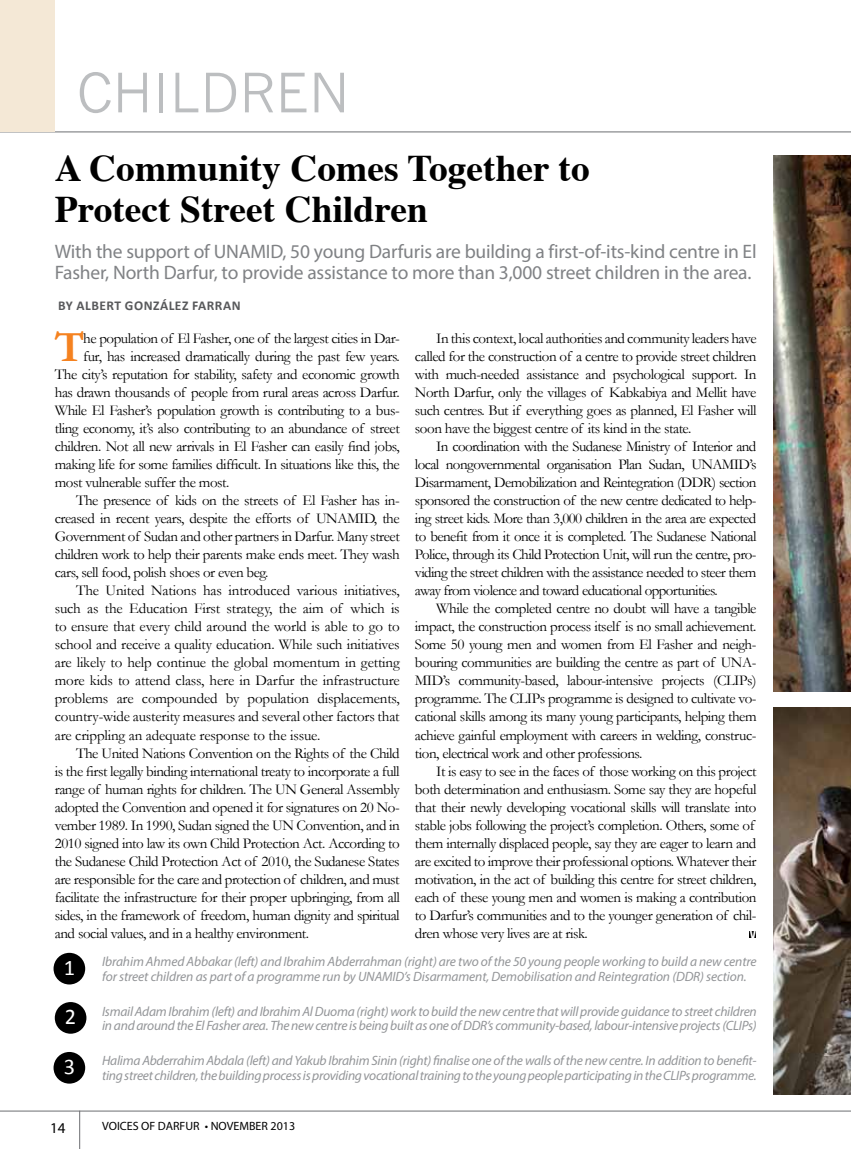
<style>
.page{position:relative;width:851px;height:1149px;background:#fff}
.page>*{position:absolute;margin:0;border:0;box-sizing:border-box;transform-origin:0 0}
.t1{font:53.4px "News Gothic";color:#bcbec0}
.t2{font:700 43.35px "Garamond";color:#f58220}
.t3{font:700 37.5px/41.2px "Times";color:#000}
.t4{font:22.35px "Calibri";color:#fff}
.t5{font:19.5px/21.5px "Myriad Pro";letter-spacing:-.01em;color:#808285}
.t6{font:15px/18px "Garamond";letter-spacing:-.03em;color:#000;text-align:justify}
.t7{font:15px "Garamond";letter-spacing:-.01em;color:#000}
.t8{font:15px "Myriad Pro";color:#000}
.t9{font:italic 13.5px/14.9px "Myriad Pro";letter-spacing:-.02em;color:#939598}
.t10{font:700 13.5px "Calibri";letter-spacing:.04em;color:#58595b}
.t11{font:12px "Myriad Pro";color:#000}
.t12{font:700 condensed 12px "Helvetica Neue";color:#fff}
</style>
<div class="page">
<hr style="left:0;top:1110px;width:850px;height:1px;background:#6d6e71">
<hr style="left:79px;top:1110px;width:1px;height:38px;background:#6d6e71">
<hr style="left:54px;top:0;width:1px;height:132px;background:#6d6e71">
<hr style="left:0;top:131px;width:850px;height:1px;background:#6d6e71">
<div style="left:0;top:0;width:54px;height:131px;background:#f4e8d6"></div>
<div style="left:54px;top:952px;width:31px;height:32px;background:#000;border-radius:50%"></div>
<div style="left:55px;top:1001px;width:31px;height:32px;background:#000;border-radius:50%"></div>
<div style="left:54px;top:1051px;width:31px;height:32px;background:#000;border-radius:50%"></div>
<img style="left:773px;top:155px;width:77px;height:536px">
<img style="left:773px;top:707px;width:77px;height:387px">
<div style="left:748px;top:930px;width:7px;height:7px;background:#000"></div>
<h1 class="t1" style="left:77px;top:62px;width:274px">CHILDREN</h1>
<h3 class="t3" style="left:55px;top:144px;width:536px">A Community Comes Together to<br>Protect Street Children</h3>
<h3 class="t5" style="left:55px;top:240px;width:703px">With the support of UNAMID, 50 young Darfuris are building a first-of-its-kind centre in El<br>Fasher, North Darfur, to provide assistance to more than 3,000 street children in the area.</h3>
<p class="t10" style="left:58px;top:297px;width:42px">BY ALBERT</p>
<p class="t10" style="left:125px;top:297px;width:83px">GONZÁLEZ FARRAN</p>
<h2 class="t2" style="left:55px;top:321px;width:31px">T</h2>
<p class="t6" style="left:83px;top:329px;width:318px">he population of El Fasher, one of the largest cities in Dar-</p>
<p class="t6" style="left:83px;top:347px;width:318px">fur, has increased dramatically during the past few years.</p>
<p class="t6" style="left:55px;top:365px;width:346px">The city’s reputation for stability, safety and economic growth</p>
<p class="t6" style="left:55px;top:383px;width:346px">has drawn thousands of people from rural areas across Darfur.</p>
<p class="t6" style="left:55px;top:401px;width:346px">While El Fasher’s population growth is contributing to a bus-</p>
<p class="t6" style="left:55px;top:419px;width:346px">tling economy, it’s also contributing to an abundance of street</p>
<p class="t6" style="left:55px;top:437px;width:346px">children. Not all new arrivals in El Fasher can easily find jobs,</p>
<p class="t6" style="left:55px;top:455px;width:346px">making life for some families difficult. In situations like this, the</p>
<p class="t6" style="left:55px;top:473px;width:176px">most vulnerable suffer the most.</p>
<p class="t6" style="left:76px;top:491px;width:325px">The presence of kids on the streets of El Fasher has in-</p>
<p class="t6" style="left:55px;top:509px;width:346px">creased in recent years, despite the efforts of UNAMID, the</p>
<p class="t6" style="left:55px;top:527px;width:346px">Government of Sudan and other partners in Darfur. Many street</p>
<p class="t6" style="left:55px;top:545px;width:346px">children work to help their parents make ends meet. They wash</p>
<p class="t6" style="left:55px;top:563px;width:215px">cars, sell food, polish shoes or even beg.</p>
<p class="t7" style="left:76px;top:581px;width:325px">The United Nations has introduced various initiatives,</p>
<p class="t7" style="left:55px;top:599px;width:346px">such as the Education First strategy, the aim of which is</p>
<p class="t7" style="left:55px;top:617px;width:346px">to ensure that every child around the world is able to go to</p>
<p class="t7" style="left:55px;top:635px;width:346px">school and receive a quality education. While such initiatives</p>
<p class="t7" style="left:55px;top:653px;width:346px">are likely to help continue the global momentum in getting</p>
<p class="t7" style="left:55px;top:671px;width:346px">more kids to attend class, here in Darfur the infrastructure</p>
<p class="t7" style="left:55px;top:689px;width:346px">problems are compounded by population displacements,</p>
<p class="t7" style="left:55px;top:707px;width:346px">country-wide austerity measures and several other factors that</p>
<p class="t7" style="left:55px;top:725px;width:267px">are crippling an adequate response to the issue.</p>
<p class="t6" style="left:76px;top:743px;width:325px">The United Nations Convention on the Rights of the Child</p>
<p class="t6" style="left:55px;top:761px;width:346px">is the first legally binding international treaty to incorporate a full</p>
<p class="t6" style="left:55px;top:779px;width:346px">range of human rights for children. The UN General Assembly</p>
<p class="t6" style="left:55px;top:797px;width:346px">adopted the Convention and opened it for signatures on 20 No-</p>
<p class="t6" style="left:55px;top:815px;width:346px">vember 1989. In 1990, Sudan signed the UN Convention, and in</p>
<p class="t6" style="left:55px;top:833px;width:346px">2010 signed into law its own Child Protection Act. According to</p>
<p class="t6" style="left:55px;top:851px;width:346px">the Sudanese Child Protection Act of 2010, the Sudanese States</p>
<p class="t6" style="left:55px;top:869px;width:346px">are responsible for the care and protection of children, and must</p>
<p class="t6" style="left:55px;top:887px;width:346px">facilitate the infrastructure for their proper upbringing, from all</p>
<p class="t6" style="left:55px;top:905px;width:346px">sides, in the framework of freedom, human dignity and spiritual</p>
<p class="t6" style="left:55px;top:923px;width:256px">and social values, and in a healthy environment.</p>
<p class="t6" style="left:415px;top:329px;width:343px;text-indent:21px">In this context, local authorities and community leaders have called for the construction of a centre to provide street children with much-needed assistance and psychological support. In North Darfur, only the villages of Kabkabiya and Mellit have such centres. But if everything goes as planned, El Fasher will soon have the biggest centre of its kind in the state.</p>
<p class="t6" style="left:415px;top:437px;width:343px;text-indent:21px">In coordination with the Sudanese Ministry of Interior and local nongovernmental organisation Plan Sudan, UNAMID’s Disarmament, Demobilization and Reintegration (DDR) section sponsored the construction of the new centre dedicated to help&shy;ing street kids. More than 3,000 children in the area are expected to benefit from it once it is completed. The Sudanese National Police, through its Child Protection Unit, will run the centre, pro&shy;viding the street children with the assistance needed to steer them away from violence and toward educational opportunities.</p>
<p class="t6" style="left:415px;top:599px;width:343px;text-indent:21px">While the completed centre no doubt will have a tangible impact, the construction process itself is no small achievement.<br>Some 50 young men and women from El Fasher and neigh&shy;bouring communities are building the centre as part of UNA-MID’s community-based, labour-intensive projects (CLIPs) programme. The CLIPs programme is designed to cultivate vo&shy;cational skills among its many young participants, helping them achieve gainful employment with careers in welding, construc&shy;tion, electrical work and other professions.</p>
<p class="t6" style="left:415px;top:761px;width:343px;text-align:left;text-indent:21px">It is easy to see in the faces of those working on this project both determination and enthusiasm. Some say they are hopeful that their newly developing vocational skills will translate into stable jobs following the project’s completion. Others, some of them internally displaced people, say they are eager to learn and are excited to improve their professional options. Whatever their motivation, in the act of building this centre for street children, each of these young men and women is making a contribution to Darfur’s communities and to the younger generation of chil&shy;dren whose very lives are at risk.</p>
<p class="t12" style="left:749px;top:924px;width:8px">V</p>
<h3 class="t4" style="left:64px;top:953px;width:13px">1</h3>
<h3 class="t4" style="left:65px;top:1002px;width:13px">2</h3>
<h3 class="t4" style="left:64px;top:1052px;width:13px">3</h3>
<p class="t9" style="left:102px;top:953px;width:656px">Ibrahim Ahmed Abbakar (left) and Ibrahim Abderrahman (right) are two of the 50 young people working to build a new centre for street children as part of a programme run by UNAMID’s Disarmament, Demobilisation and Reintegration (DDR) section.</p>
<p class="t9" style="left:102px;top:1003px;width:656px">Ismail Adam Ibrahim (left) and Ibrahim Al Duoma (right) work to build the new centre that will provide guidance to street children in and around the El Fasher area. The new centre is being built as one of DDR’s community-based, labour-intensive projects (CLIPs)</p>
<p class="t9" style="left:102px;top:1052px;width:656px">Halima Abderrahim Abdala (left) and Yakub Ibrahim Sinin (right) finalise one of the walls of the new centre. In addition to benefit&shy;ting street children, the building process is providing vocational training to the young people participating in the CLIPs programme.</p>
<p class="t8" style="left:50px;top:1117px;width:17px">14</p>
<p class="t11" style="left:102px;top:1118px;width:194px">VOICES OF DARFUR • NOVEMBER 2013</p>
</div>
